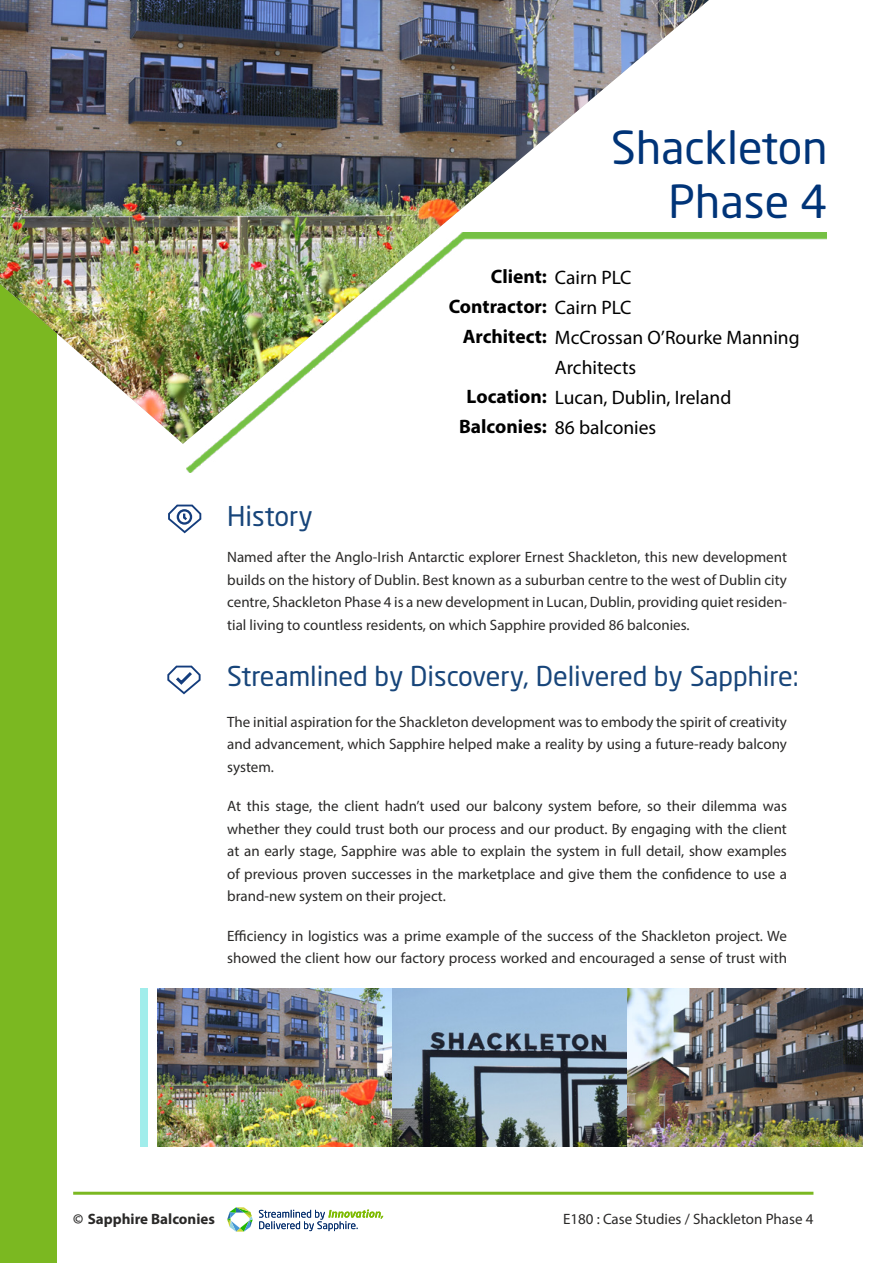
<style>
.page{position:relative;width:893px;height:1263px;background:#fff}
.page>*{position:absolute;margin:0;border:0;box-sizing:border-box;transform-origin:0 0}
.t1{font:45px/54px "Neo Sans Std";color:#003478;text-align:right}
.t2{font:27px "Neo Sans Std";color:#17457a}
.t3{font:19.5px "Myriad Pro";color:#000}
.t4{font:700 19.5px/29.1px "Myriad Pro";color:#000;text-align:right}
.t5{font:15px/22.5px "Myriad Pro";color:#2a2928;text-align:justify}
.t6{font:700 15px "Myriad Pro";color:#2a2928}
.s1{font-weight:400}
.s2{font-weight:700}
</style>
<div class="page">
<hr style="left:73px;top:1192px;width:740px;height:3px;background:#7bb821">
<svg style="left:259px;top:1210px;width:124px;height:21px"></svg>
<svg style="left:227px;top:1207px;width:26px;height:24px"></svg>
<div style="left:0;top:0;width:56px;height:1263px;background:#7bb821"></div>
<img style="left:0;top:0;width:709px;height:444px">
<img style="left:187px;top:233px;width:640px;height:239px">
<svg style="left:167px;top:665px;width:34px;height:30px"></svg>
<svg style="left:168px;top:504px;width:34px;height:30px"></svg>
<img style="left:158px;top:988px;width:235px;height:158px">
<svg style="left:393px;top:988px;width:235px;height:158px"></svg>
<img style="left:628px;top:988px;width:234px;height:158px">
<div style="left:140px;top:988px;width:7px;height:158px;background:#a1edeb"></div>
<h1 class="t1" style="left:611px;top:120px;width:218px">Shackleton<br>Phase 4</h1>
<h3 class="t4" style="left:449px;top:262px;width:184px">Client: <span class="s1">Cairn PLC<br></span>Contractor: <span class="s1">Cairn PLC</span></h3>
<h3 class="t3" style="left:463px;top:325px;width:338px"><span class="s2">Architect:</span> McCrossan O’Rourke Manning</h3>
<h3 class="t3" style="left:555px;top:355px;width:83px">Architects</h3>
<h3 class="t3" style="left:467px;top:385px;width:266px"><span class="s2">Location:</span> Lucan, Dublin, Ireland</h3>
<h3 class="t3" style="left:459px;top:415px;width:199px"><span class="s2">Balconies:</span> 86 balconies</h3>
<h2 class="t2" style="left:227px;top:500px;width:87px">History</h2>
<p class="t5" style="left:227px;top:546px;width:561px">Named after the Anglo-Irish Antarctic explorer Ernest Shackleton, this new development builds on the history of Dublin. Best known as a suburban centre to the west of Dublin city centre, Shackleton Phase 4 is a new development in Lucan, Dublin, providing quiet residen&shy;tial living to countless residents, on which Sapphire provided 86 balconies.</p>
<h2 class="t2" style="left:227px;top:660px;width:573px">Streamlined by Discovery, Delivered by Sapphire:</h2>
<p class="t5" style="left:227px;top:710px;width:561px">The initial aspiration for the Shackleton development was to embody the spirit of creativity and advancement, which Sapphire helped make a reality by using a future-ready balcony system.</p>
<p class="t5" style="left:227px;top:795px;width:561px">At this stage, the client hadn’t used our balcony system before, so their dilemma was whether they could trust both our process and our product. By engaging with the client at an early stage, Sapphire was able to explain the system in full detail, show examples of previous proven successes in the marketplace and give them the confidence to use a brand-new system on their project.</p>
<p class="t5" style="left:227px;top:924px;width:561px">Efficiency in logistics was a prime example of the success of the Shackleton project. We showed the client how our factory process worked and encouraged a sense of trust with</p>
<p class="t6" style="left:73px;top:1209px;width:143px">© Sapphire Balconies</p>
<p class="t5" style="left:563px;top:1208px;width:252px">E180 : Case Studies / Shackleton Phase 4</p>
</div>
